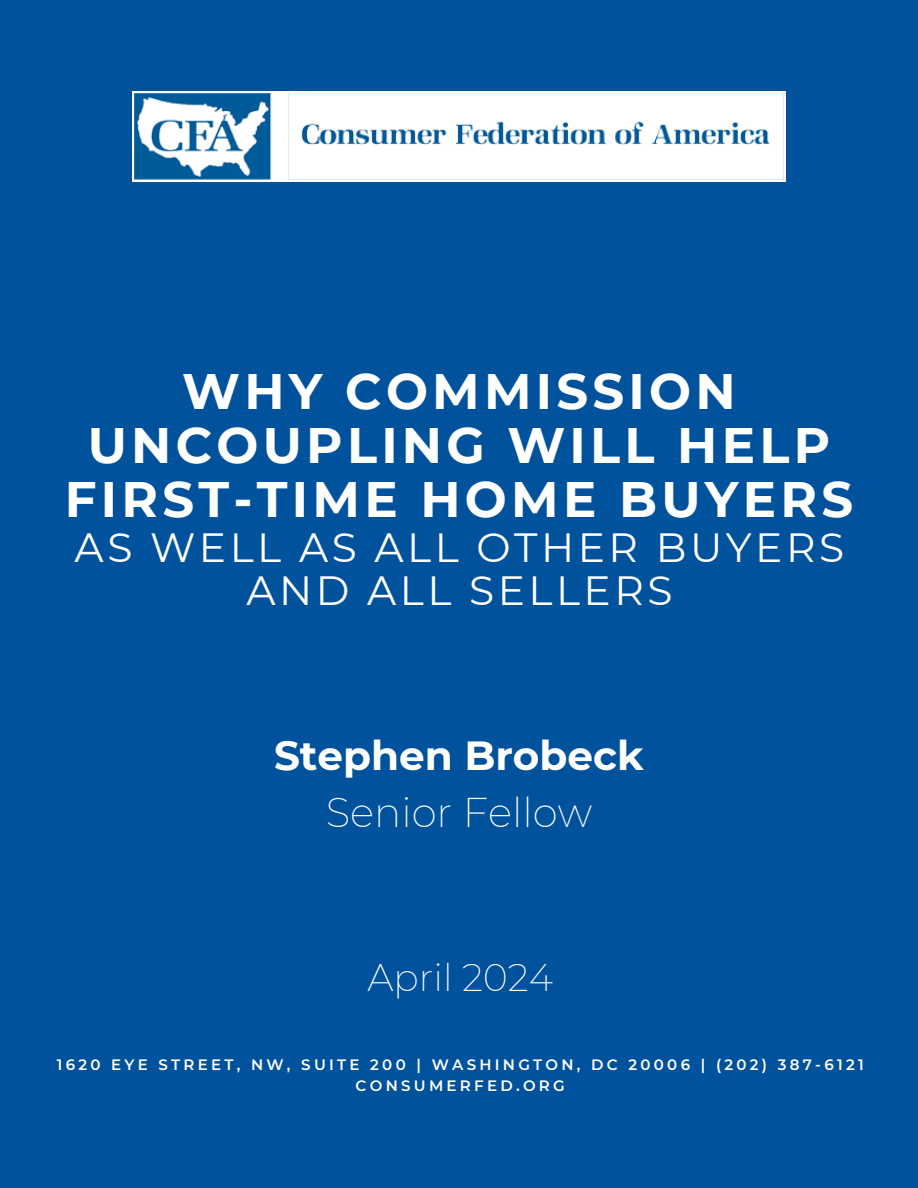
<style>
.page{position:relative;width:918px;height:1188px;background:#00529c}
.page>*{position:absolute;margin:0;border:0;box-sizing:border-box;transform-origin:0 0}
.t1{font:700 49.8px/54px "Montserrat";letter-spacing:.085em;color:#fff;text-align:center}
.t2{font:40.8px/43.8px "Montserrat";letter-spacing:.085em;color:#fff;text-align:center}
.t3{font:700 40.65px/56.2px "Montserrat";color:#fff;text-align:center}
.t4{font:200 37.65px "Montserrat";color:#fff}
.t5{font:600 15px/20.2px "Montserrat";letter-spacing:.215em;color:#fff;text-align:center}
.s1{font-weight:200}
</style>
<div class="page">
<img style="left:132px;top:92px;width:654px;height:90px">
<h1 class="t1" style="left:65px;top:364px;width:790px">WHY COMMISSION<br>UNCOUPLING WILL HELP<br>FIRST-TIME HOME BUYERS</h1>
<h1 class="t2" style="left:75px;top:525px;width:771px">AS WELL AS ALL OTHER BUYERS<br>AND ALL SELLERS</h1>
<p class="t3" style="left:274px;top:728px;width:371px">Stephen Brobeck<br><span class="s1">Senior Fellow</span></p>
<h2 class="t4" style="left:367px;top:954px;width:187px">April 2024</h2>
<h2 class="t5" style="left:57px;top:1055px;width:809px">1620 EYE STREET, NW, SUITE 200 | WASHINGTON, DC 20006 | (202) 387-6121<br>CONSUMERFED.ORG</h2>
</div>
